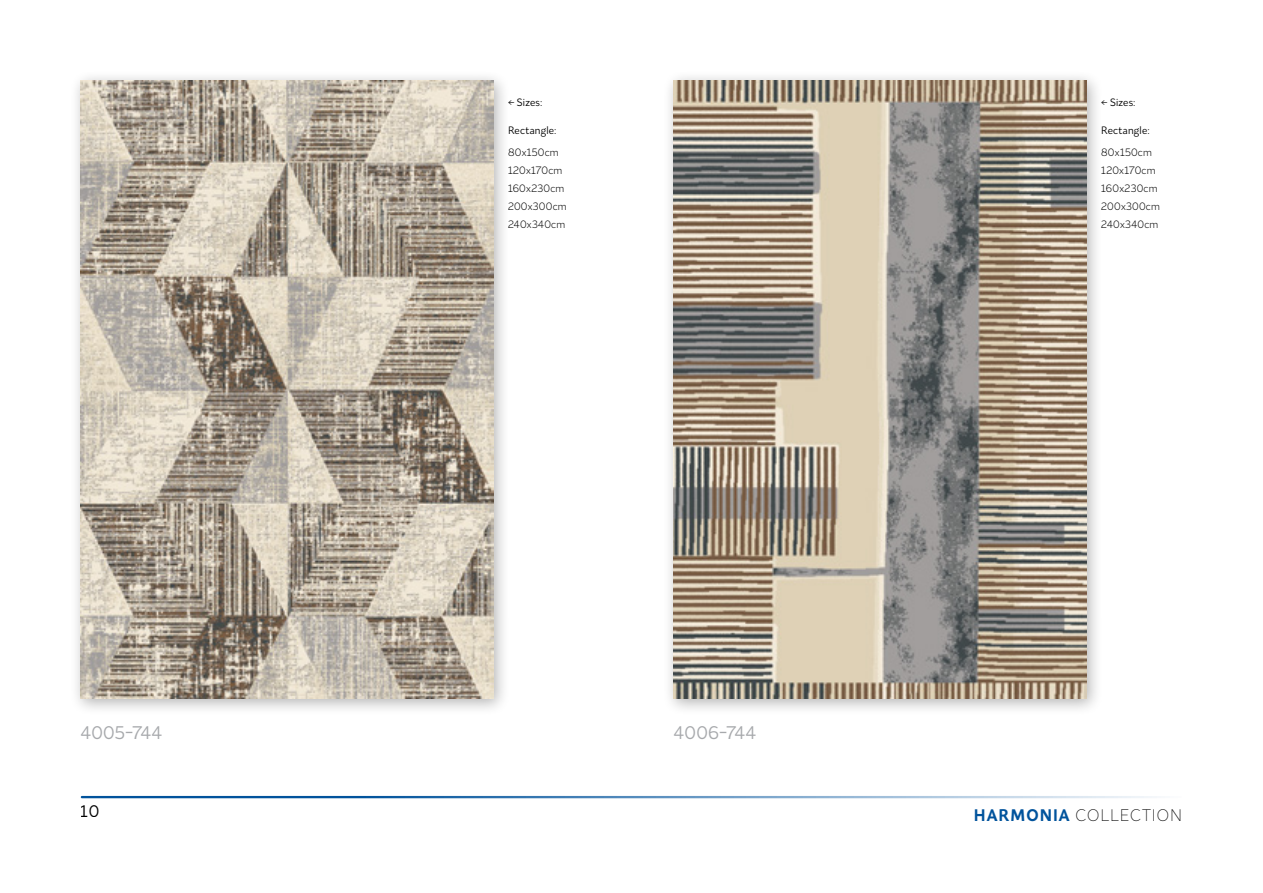
<style>
.page{position:relative;width:1263px;height:893px;background:#fff}
.page>*{position:absolute;margin:0;border:0;box-sizing:border-box;transform-origin:0 0}
.t1{font:200 18px "Asterisk Sans Variable";letter-spacing:.015em;color:#a7a9ac}
.t2{font:200 16.5px "Asterisk Sans Variable";letter-spacing:.06em;color:#000}
.t3{font:200 10.5px/18px "Asterisk Sans Variable";letter-spacing:.025em;color:#000}
.s1{color:#01539c}
</style>
<div class="page">
<div style="left:70px;top:70px;width:440px;height:645px;background:#000;opacity:.3"></div>
<img style="left:81px;top:81px;width:412px;height:617px">
<div style="left:663px;top:70px;width:440px;height:645px;background:#000;opacity:.3"></div>
<img style="left:674px;top:81px;width:412px;height:617px">
<div style="left:508px;top:96px;width:98px;height:521px;background:#fff"></div>
<div style="left:1101px;top:96px;width:99px;height:521px;background:#fff"></div>
<hr style="left:81px;top:796px;width:1101px;height:2px;background:#01539c">
<p class="t3" style="left:508px;top:94px;width:36px">← Sizes:</p>
<p class="t3" style="left:508px;top:119px;width:52px;line-height:22.2px">Rectangle:<br>80x150cm</p>
<p class="t3" style="left:508px;top:162px;width:60px">120x170cm<br>160x230cm<br>200x300cm<br>240x340cm</p>
<h1 class="t1" style="left:81px;top:723px;width:83px">4005-744</h1>
<h1 class="t1" style="left:674px;top:723px;width:84px">4006-744</h1>
<p class="t3" style="left:1101px;top:94px;width:36px">← Sizes:</p>
<p class="t3" style="left:1101px;top:119px;width:52px;line-height:22.2px">Rectangle:<br>80x150cm</p>
<p class="t3" style="left:1101px;top:162px;width:60px">120x170cm<br>160x230cm<br>200x300cm<br>240x340cm</p>
<h2 class="t2" style="left:81px;top:802px;width:20px">10</h2>
<h2 class="t2" style="left:974px;top:806px;width:210px"><span class="s1">HARMONIA</span> COLLECTION</h2>
</div>
